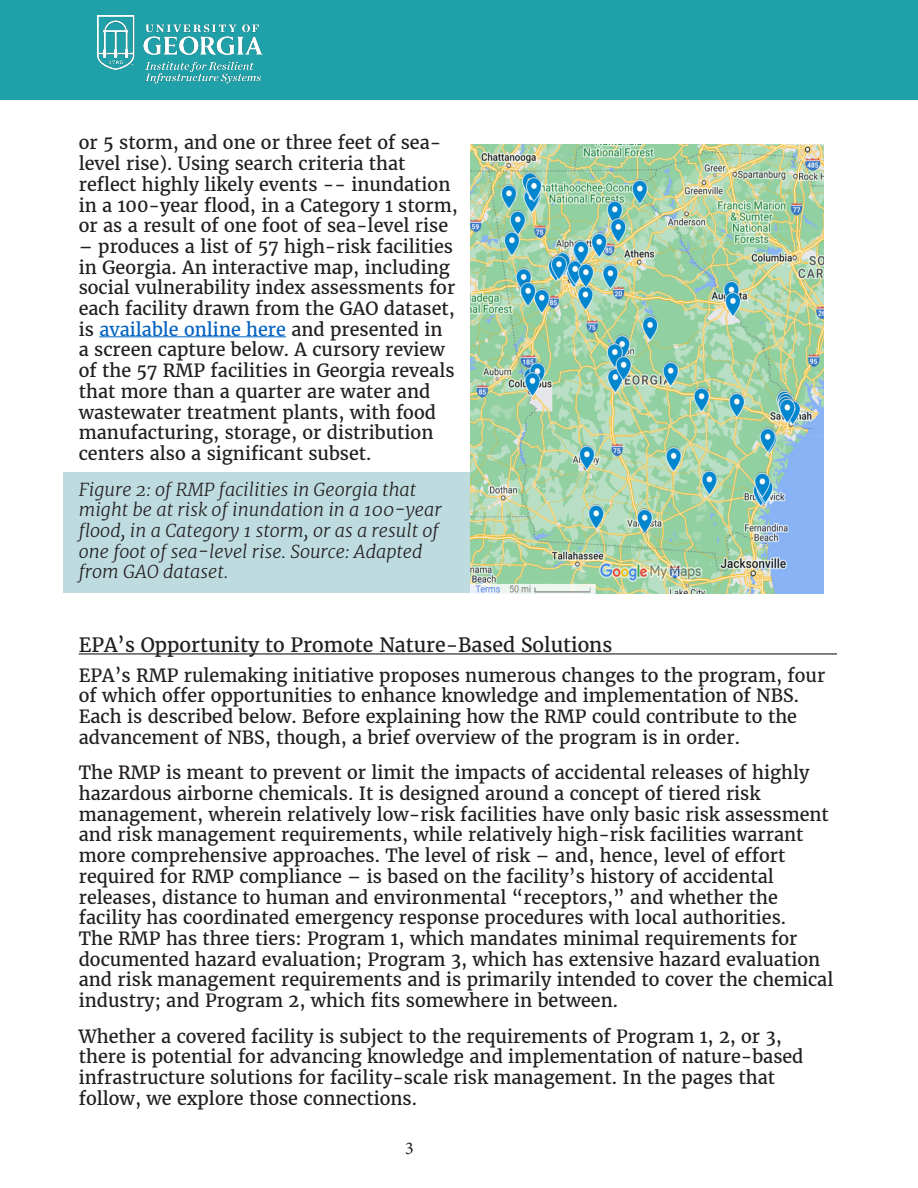
<style>
.page{position:relative;width:918px;height:1188px;background:#fff}
.page>*{position:absolute;margin:0;border:0;box-sizing:border-box;transform-origin:0 0}
.Heading_1_wrd_1{font:19.5px "Merriweather";color:#231f20}
.Normal_wrd_1{font:18px/20.7px "Merriweather";color:#231f20}
.Normal_wrd_1-2{font:italic 300 18px/20.7px "Merriweather";color:#231f20}
.t1{font:18px "Minion Pro";color:#231f20}
.s1{color:#0563c1}
</style>
<div class="page">
<div style="left:63px;top:472px;width:495px;height:121px;background:#bedbdf"></div>
<hr style="left:99px;top:336px;width:187px;height:1px;background:#0563c1">
<hr style="left:79px;top:653px;width:758px;height:2px;background:#231f20">
<div style="left:0;top:0;width:918px;height:100px;background:#20a1a9"></div>
<img style="left:98px;top:16px;width:165px;height:68px">
<img style="left:471px;top:144px;width:353px;height:450px">
<p class="Normal_wrd_1" style="left:79px;top:132px;width:381px">or 5 storm, and one or three feet of sea&shy;level rise). Using search criteria that reflect highly likely events -- inundation in a 100-year flood, in a Category 1 storm, or as a result of one foot of sea-level rise</p>
<p class="Normal_wrd_1" style="left:79px;top:236px;width:378px">– produces a list of 57 high-risk facilities in Georgia. An interactive map, including social vulnerability index assessments for each facility drawn from the GAO dataset, is <span class="s1">available online here</span> and presented in a screen capture below. A cursory review of the 57 RMP facilities in Georgia reveals that more than a quarter are water and wastewater treatment plants, with food manufacturing, storage, or distribution centers also a significant subset.</p>
<p class="Normal_wrd_1-2" style="left:79px;top:479px;width:365px">Figure 2: of RMP facilities in Georgia that might be at risk of inundation in a 100-year flood, in a Category 1 storm, or as a result of one foot of sea-level rise. Source: Adapted from GAO dataset.</p>
<p class="Heading_1_wrd_1" style="left:79px;top:632px;width:535px">EPA’s Opportunity to Promote Nature-Based Solutions</p>
<p class="Normal_wrd_1" style="left:79px;top:664px;width:748px">EPA’s RMP rulemaking initiative proposes numerous changes to the program, four of which offer opportunities to enhance knowledge and implementation of NBS.<br>Each is described below. Before explaining how the RMP could contribute to the advancement of NBS, though, a brief overview of the program is in order.</p>
<p class="Normal_wrd_1" style="left:79px;top:762px;width:756px">The RMP is meant to prevent or limit the impacts of accidental releases of highly hazardous airborne chemicals. It is designed around a concept of tiered risk management, wherein relatively low-risk facilities have only basic risk assessment and risk management requirements, while relatively high-risk facilities warrant more comprehensive approaches. The level of risk – and, hence, level of effort required for RMP compliance – is based on the facility’s history of accidental releases, distance to human and environmental “receptors,” and whether the facility has coordinated emergency response procedures with local authorities.<br>The RMP has three tiers: Program 1, which mandates minimal requirements for documented hazard evaluation; Program 3, which has extensive hazard evaluation and risk management requirements and is primarily intended to cover the chemical industry; and Program 2, which fits somewhere in between.</p>
<p class="Normal_wrd_1" style="left:79px;top:1026px;width:726px">Whether a covered facility is subject to the requirements of Program 1, 2, or 3, there is potential for advancing knowledge and implementation of nature-based infrastructure solutions for facility-scale risk management. In the pages that follow, we explore those connections.</p>
<p class="t1" style="left:405px;top:1136px;width:10px">3</p>
</div>
